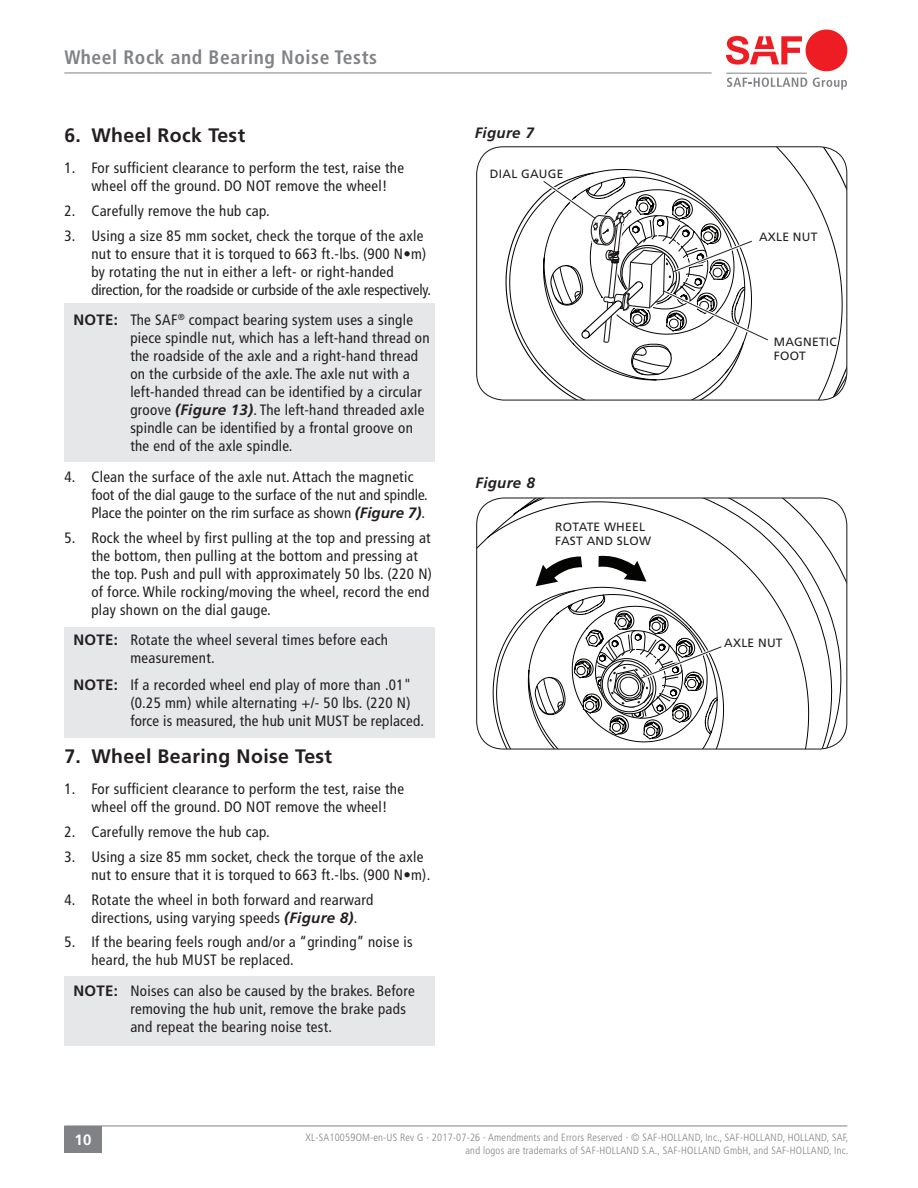
<style>
.page{position:relative;width:918px;height:1188px;background:#fff}
.page>*{position:absolute;margin:0;border:0;box-sizing:border-box;transform-origin:0 0}
.t1{font:700 19.5px "Frutiger LT Std";letter-spacing:.02em;color:#231f20}
.t2{font:700 condensed 19.5px "Frutiger LT Std";letter-spacing:.03em;color:#808285}
.t3{font:condensed 15px/18px "Frutiger LT Std";letter-spacing:.02em;color:#231f20}
.t4{font:condensed 15px/18px "Frutiger LT Std";color:#231f20}
.t5{font:italic 700 15px "Frutiger LT Std";letter-spacing:.02em;color:#231f20}
.t6{font:700 15px "Frutiger LT Std";color:#fff}
.t7{font:12px/14.4px "Frutiger LT Std";letter-spacing:.02em;color:#231f20}
.t8{font:300 condensed 10.5px/12.6px "Frutiger LT Std";letter-spacing:.02em;color:#808285;text-align:right}
.s1{font-weight:700;font-stretch:normal}
.s2{font-weight:700;font-style:italic;font-stretch:normal}
</style>
<div class="page">
<div style="left:64px;top:1126px;width:38px;height:27px;background:#808285"></div>
<hr style="left:64px;top:1126px;width:783px;height:1px;background:#808285">
<hr style="left:64px;top:73px;width:648px;height:1px;background:#808285">
<svg style="left:727px;top:78px;width:80px;height:9px"></svg>
<svg style="left:813px;top:78px;width:34px;height:12px"></svg>
<hr style="left:726px;top:73px;width:81px;height:1px;background:#808285">
<div style="left:806px;top:30px;width:41px;height:41px;background:#ee1d23;border-radius:50%"></div>
<svg style="left:726px;top:36px;width:76px;height:29px"></svg>
<svg style="left:578px;top:148px;width:269px;height:252px"></svg>
<svg style="left:477px;top:498px;width:370px;height:250px"></svg>
<div style="left:476px;top:497px;width:371px;height:253px;border:1px solid #231f20;border-radius:27px"></div>
<div style="left:64px;top:303px;width:371px;height:159px;background:#e6e7e9"></div>
<div style="left:64px;top:627px;width:371px;height:111px;background:#e6e7e9"></div>
<div style="left:64px;top:976px;width:371px;height:69px;background:#e6e7e9"></div>
<svg style="left:477px;top:176px;width:301px;height:224px"></svg>
<svg style="left:493px;top:554px;width:245px;height:195px"></svg>
<p class="t2" style="left:64px;top:45px;width:314px">Wheel Rock and Bearing Noise Tests</p>
<p class="t1" style="left:64px;top:123px;width:182px">6. Wheel Rock Test</p>
<p class="t5" style="left:475px;top:124px;width:61px">Figure 7</p>
<p class="t3" style="left:91px;top:159px;width:314px;text-indent:-27px">1. For sufficient clearance to perform the test, raise the wheel off the ground. DO NOT remove the wheel!</p>
<p class="t3" style="left:64px;top:202px;width:207px">2. Carefully remove the hub cap.</p>
<p class="t3" style="left:91px;top:226px;width:341px;text-indent:-27px">3. Using a size 85 mm socket, check the torque of the axle nut to ensure that it is torqued to 663 ft.-lbs. (900 N•m) by rotating the nut in either a left- or right-handed direction, for the roadside or curbside of the axle respectively.</p>
<p class="t3" style="left:130px;top:311px;width:301px;text-indent:-57px"><span class="s1">NOTE:</span> The SAF<sup>®</sup> compact bearing system uses a single piece spindle nut, which has a left-hand thread on the roadside of the axle and a right-hand thread on the curbside of the axle. The axle nut with a left-handed thread can be identified by a circular groove <span class="s2">(Figure 13)</span>. The left-hand threaded axle spindle can be identified by a frontal groove on the end of the axle spindle.</p>
<p class="t4" style="left:91px;top:468px;width:338px;text-indent:-27px">4. Clean the surface of the axle nut. Attach the magnetic foot of the dial gauge to the surface of the nut and spindle.<br>Place the pointer on the rim surface as shown <span class="s2">(Figure 7)</span>.</p>
<p class="t3" style="left:91px;top:529px;width:342px;text-indent:-27px">5. Rock the wheel by first pulling at the top and pressing at the bottom, then pulling at the bottom and pressing at the top. Push and pull with approximately 50 lbs. (220 N) of force. While rocking/moving the wheel, record the end play shown on the dial gauge.</p>
<p class="t3" style="left:130px;top:631px;width:259px;text-indent:-57px"><span class="s1">NOTE:</span> Rotate the wheel several times before each measurement.</p>
<p class="t3" style="left:130px;top:676px;width:295px;text-indent:-57px"><span class="s1">NOTE:</span> If a recorded wheel end play of more than .01" (0.25 mm) while alternating +/- 50 lbs. (220 N) force is measured, the hub unit MUST be replaced.</p>
<p class="t1" style="left:64px;top:745px;width:269px">7. Wheel Bearing Noise Test</p>
<p class="t3" style="left:91px;top:780px;width:314px;text-indent:-27px">1. For sufficient clearance to perform the test, raise the wheel off the ground. DO NOT remove the wheel!</p>
<p class="t3" style="left:64px;top:823px;width:207px">2. Carefully remove the hub cap.</p>
<p class="t3" style="left:91px;top:848px;width:341px;text-indent:-27px">3. Using a size 85 mm socket, check the torque of the axle nut to ensure that it is torqued to 663 ft.-lbs. (900 N•m).</p>
<p class="t3" style="left:91px;top:891px;width:283px;text-indent:-27px">4. Rotate the wheel in both forward and rearward directions, using varying speeds <span class="s2">(Figure 8)</span>.</p>
<p class="t3" style="left:91px;top:933px;width:323px;text-indent:-27px">5. If the bearing feels rough and/or a “grinding” noise is heard, the hub MUST be replaced.</p>
<p class="t3" style="left:130px;top:982px;width:286px;text-indent:-57px"><span class="s1">NOTE:</span> Noises can also be caused by the brakes. Before removing the hub unit, remove the brake pads and repeat the bearing noise test.</p>
<p class="t7" style="left:490px;top:166px;width:75px">DIAL GAUGE</p>
<p class="t5" style="left:476px;top:474px;width:61px">Figure 8</p>
<p class="t7" style="left:555px;top:520px;width:97px">ROTATE WHEEL<br>FAST AND SLOW</p>
<p class="t7" style="left:759px;top:230px;width:60px">AXLE NUT</p>
<p class="t7" style="left:774px;top:335px;width:65px">MAGNETIC<br>FOOT</p>
<p class="t7" style="left:724px;top:636px;width:60px">AXLE NUT</p>
<p class="t6" style="left:75px;top:1131px;width:18px">10</p>
<p class="t8" style="left:305px;top:1132px;width:545px">XL-SA10059OM-en-US Rev G · 2017-07-26 · Amendments and Errors Reserved · © SAF-HOLLAND, Inc., SAF-HOLLAND, HOLLAND, SAF, and logos are trademarks of SAF-HOLLAND S.A., SAF-HOLLAND GmbH, and SAF-HOLLAND, Inc.</p>
</div>
